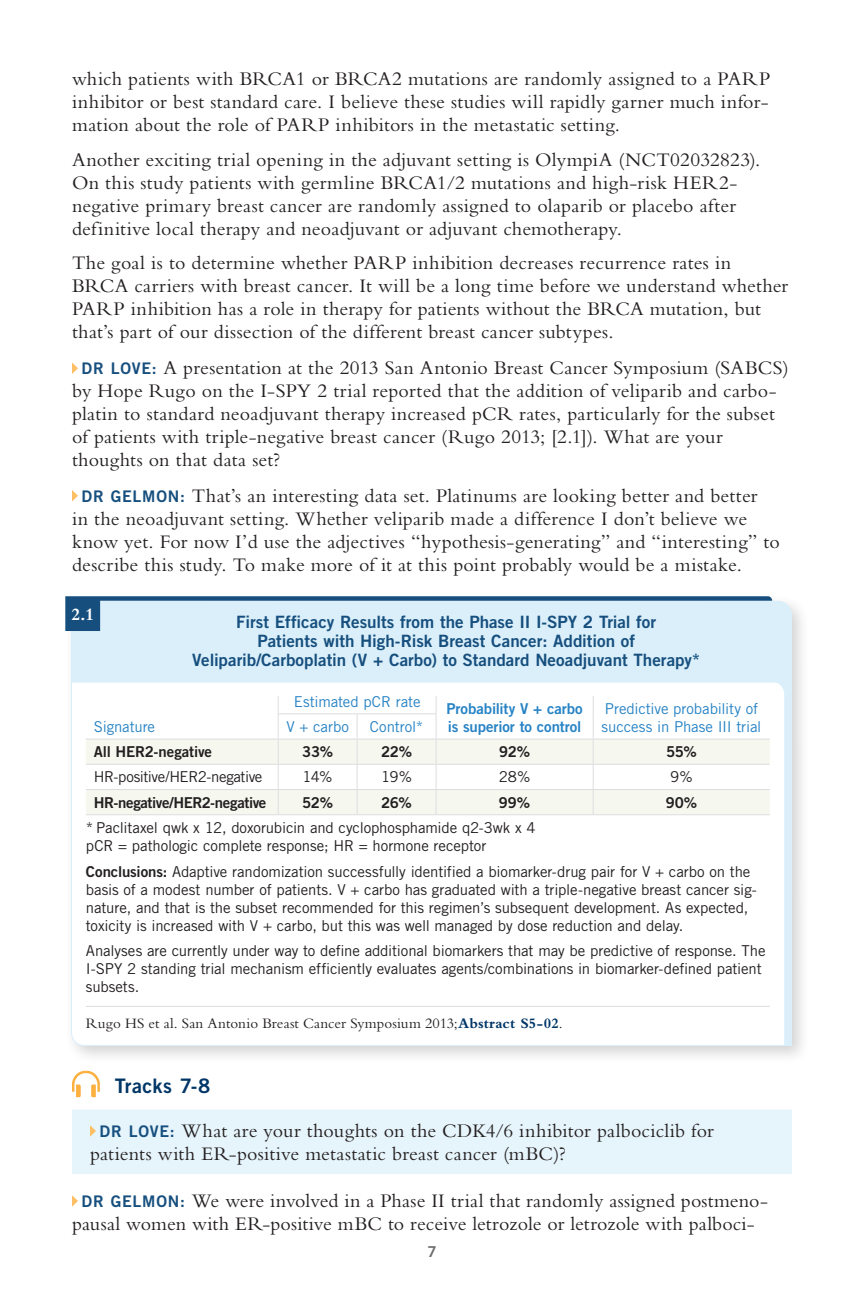
<style>
.page{position:relative;width:864px;height:1296px;background:#fff}
.page>*{position:absolute;margin:0;border:0;box-sizing:border-box;transform-origin:0 0}
.t1{font:20px/23px "Bembo RTP Std";letter-spacing:.01em;color:#231f20}
.t2{font:20px "Trade Gothic LT Std Bd 2";letter-spacing:.02em;color:#003667}
.t3{font:700 18px "Bembo RTP Std";color:#fff}
.t4{font:17px/19px "Trade Gothic LT Std Bd 2";color:#164f7e;text-align:center}
.t5{font:15px/18px "Trade Gothic LT Std";letter-spacing:-.01em;color:#231f20}
.t6{font:15px "Trade Gothic LT Std";letter-spacing:-.005em;color:#2783c5}
.t7{font:15px "Trade Gothic LT Std Bd 2";letter-spacing:-.025em;color:#231f20}
.t8{font:15px "Bembo RTP Std";letter-spacing:.005em;color:#231f20}
.t9{font:15px/18px "Trade Gothic LT Std Bd 2";letter-spacing:-.005em;color:#2783c5}
.t10{font:15px "Trade Gothic LT Std";letter-spacing:-.03em;color:#231f20}
.t11{font:15px "Trade Gothic LT Std Bd 2";color:#6c6d70}
.s1{font-family:"Trade Gothic LT Std Bd 2";font-size:16px;color:#164f7e}
.s2{font-family:"Trade Gothic LT Std Bd 2"}
.s3{font-weight:700;color:#003667}
</style>
<div class="page">
<div style="left:64px;top:594px;width:746px;height:470px;background:#231f20;opacity:.2"></div>
<svg style="left:70px;top:600px;width:722px;height:446px"></svg>
<svg style="left:65px;top:596px;width:707px;height:35px;background:#b8d3e4"></svg>
<svg style="left:72px;top:362px;width:6px;height:12px"></svg>
<svg style="left:72px;top:490px;width:6px;height:12px"></svg>
<div style="left:72px;top:1110px;width:720px;height:64px;background:#e6f4fb"></div>
<svg style="left:72px;top:1071px;width:28px;height:26px"></svg>
<svg style="left:90px;top:1125px;width:6px;height:12px"></svg>
<svg style="left:72px;top:1195px;width:6px;height:12px"></svg>
<hr style="left:86px;top:1006px;width:684px;height:1px;background:#dcdddf">
<svg style="left:86px;top:740px;width:684px;height:74px;fill:#f6f8f0"></svg>
<hr style="left:86px;top:739px;width:192px;height:1px;background:#dcdddf">
<hr style="left:278px;top:739px;width:79px;height:1px;background:#dcdddf">
<hr style="left:357px;top:739px;width:79px;height:1px;background:#dcdddf">
<hr style="left:436px;top:739px;width:157px;height:1px;background:#dcdddf">
<hr style="left:593px;top:739px;width:177px;height:1px;background:#dcdddf">
<hr style="left:86px;top:764px;width:192px;height:1px;background:#dcdddf">
<hr style="left:278px;top:764px;width:79px;height:1px;background:#dcdddf">
<hr style="left:357px;top:764px;width:79px;height:1px;background:#dcdddf">
<hr style="left:436px;top:764px;width:157px;height:1px;background:#dcdddf">
<hr style="left:593px;top:764px;width:177px;height:1px;background:#dcdddf">
<hr style="left:86px;top:789px;width:192px;height:1px;background:#dcdddf">
<hr style="left:278px;top:789px;width:79px;height:1px;background:#dcdddf">
<svg style="left:278px;top:696px;width:1px;height:118px"></svg>
<hr style="left:357px;top:789px;width:79px;height:1px;background:#dcdddf">
<svg style="left:357px;top:714px;width:1px;height:100px"></svg>
<hr style="left:436px;top:789px;width:157px;height:1px;background:#dcdddf">
<svg style="left:436px;top:696px;width:1px;height:118px"></svg>
<hr style="left:593px;top:789px;width:177px;height:1px;background:#dcdddf">
<svg style="left:593px;top:696px;width:1px;height:118px"></svg>
<hr style="left:86px;top:814px;width:192px;height:1px;background:#dcdddf">
<hr style="left:278px;top:814px;width:79px;height:1px;background:#dcdddf">
<hr style="left:357px;top:814px;width:79px;height:1px;background:#dcdddf">
<hr style="left:436px;top:814px;width:157px;height:1px;background:#dcdddf">
<hr style="left:593px;top:814px;width:177px;height:1px;background:#dcdddf">
<hr style="left:278px;top:713px;width:79px;height:1px;background:#dcdddf">
<hr style="left:357px;top:713px;width:80px;height:1px;background:#dcdddf">
<p class="t1" style="left:72px;top:67px;width:700px;text-align:justify">which patients with BRCA1 or BRCA2 mutations are randomly assigned to a PARP inhibitor or best standard care. I believe these studies will rapidly garner much infor&shy;mation about the role of PARP inhibitors in the metastatic setting.</p>
<p class="t1" style="left:72px;top:148px;width:690px">Another exciting trial opening in the adjuvant setting is OlympiA (NCT02032823).<br>On this study patients with germline BRCA1/2 mutations and high-risk HER2- negative primary breast cancer are randomly assigned to olaparib or placebo after definitive local therapy and neoadjuvant or adjuvant chemotherapy.</p>
<p class="t1" style="left:72px;top:251px;width:718px">The goal is to determine whether PARP inhibition decreases recurrence rates in BRCA carriers with breast cancer. It will be a long time before we understand whether PARP inhibition has a role in therapy for patients without the BRCA mutation, but that’s part of our dissection of the different breast cancer subtypes.</p>
<p class="t1" style="left:72px;top:356px;width:718px;text-indent:10px"><span class="s1">DR LOVE:</span> A presentation at the 2013 San Antonio Breast Cancer Symposium (SABCS) by Hope Rugo on the I-SPY 2 trial reported that the addition of veliparib and carbo&shy;platin to standard neoadjuvant therapy increased pCR rates, particularly for the subset of patients with triple-negative breast cancer (Rugo 2013; [2.1]). What are your thoughts on that data set?</p>
<p class="t1" style="left:72px;top:483px;width:710px;text-indent:10px"><span class="s1">DR GELMON:</span> That’s an interesting data set. Platinums are looking better and better<br>in the neoadjuvant setting. Whether veliparib made a difference I don’t believe we know yet. For now I’d use the adjectives “hypothesis-generating” and “interesting” to describe this study. To make more of it at this point probably would be a mistake.</p>
<p class="t3" style="left:71px;top:604px;width:24px">2.1</p>
<p class="t6" style="left:94px;top:717px;width:63px">Signature</p>
<p class="t4" style="left:192px;top:612px;width:509px">First Efficacy Results from the Phase II I-SPY 2 Trial for<br>Patients with High-Risk Breast Cancer: Addition of<br>Veliparib/Carboplatin (V + Carbo) to Standard Neoadjuvant Therapy*</p>
<p class="t6" style="left:294px;top:692px;width:128px">Estimated pCR rate</p>
<p class="t9" style="left:447px;top:699px;width:138px">Probability V + carbo is superior to control</p>
<p class="t6" style="left:605px;top:699px;width:155px">Predictive probability of</p>
<p class="t6" style="left:286px;top:717px;width:64px">V + carbo</p>
<p class="t6" style="left:370px;top:717px;width:55px">Control*</p>
<p class="t6" style="left:602px;top:717px;width:161px">success in Phase III trial</p>
<p class="t7" style="left:94px;top:742px;width:120px">All HER2-negative</p>
<p class="t7" style="left:302px;top:742px;width:33px">33%</p>
<p class="t7" style="left:381px;top:742px;width:33px">22%</p>
<p class="t7" style="left:499px;top:742px;width:33px">92%</p>
<p class="t7" style="left:666px;top:742px;width:32px">55%</p>
<p class="t10" style="left:94px;top:768px;width:170px">HR-positive/HER2-negative</p>
<p class="t5" style="left:303px;top:768px;width:31px">14%</p>
<p class="t5" style="left:381px;top:768px;width:32px">19%</p>
<p class="t5" style="left:499px;top:768px;width:33px">28%</p>
<p class="t5" style="left:670px;top:768px;width:24px">9%</p>
<p class="t7" style="left:94px;top:793px;width:174px">HR-negative/HER2-negative</p>
<p class="t7" style="left:302px;top:793px;width:33px">52%</p>
<p class="t7" style="left:381px;top:793px;width:32px">26%</p>
<p class="t7" style="left:499px;top:793px;width:33px">99%</p>
<p class="t7" style="left:666px;top:793px;width:33px">90%</p>
<p class="t5" style="left:86px;top:818px;width:451px">* Paclitaxel qwk x 12, doxorubicin and cyclophosphamide q2-3wk x 4 pCR = pathologic complete response; HR = hormone receptor</p>
<p class="t5" style="left:86px;top:862px;width:672px"><span class="s2">Conclusions:</span> Adaptive randomization successfully identified a biomarker-drug pair for V + carbo on the basis of a modest number of patients. V + carbo has graduated with a triple-negative breast cancer sig&shy;nature, and that is the subset recommended for this regimen’s subsequent development. As expected, toxicity is increased with V + carbo, but this was well managed by dose reduction and delay.</p>
<p class="t5" style="left:86px;top:941px;width:681px">Analyses are currently under way to define additional biomarkers that may be predictive of response. The<br>I-SPY 2 standing trial mechanism efficiently evaluates agents/combinations in biomarker-defined patient subsets.</p>
<p class="t8" style="left:86px;top:1015px;width:478px">Rugo HS et al. San Antonio Breast Cancer Symposium 2013;<span class="s3">Abstract S5-02</span>.</p>
<p class="t2" style="left:115px;top:1073px;width:97px">Tracks 7-8</p>
<p class="t1" style="left:90px;top:1119px;width:625px;text-indent:10px"><span class="s1">DR LOVE:</span> What are your thoughts on the CDK4/6 inhibitor palbociclib for patients with ER-positive metastatic breast cancer (mBC)?</p>
<p class="t1" style="left:72px;top:1189px;width:697px;text-indent:10px"><span class="s1">DR GELMON:</span> We were involved in a Phase II trial that randomly assigned postmeno&shy;pausal women with ER-positive mBC to receive letrozole or letrozole with palboci-</p>
<p class="t11" style="left:427px;top:1242px;width:11px">7</p>
</div>
